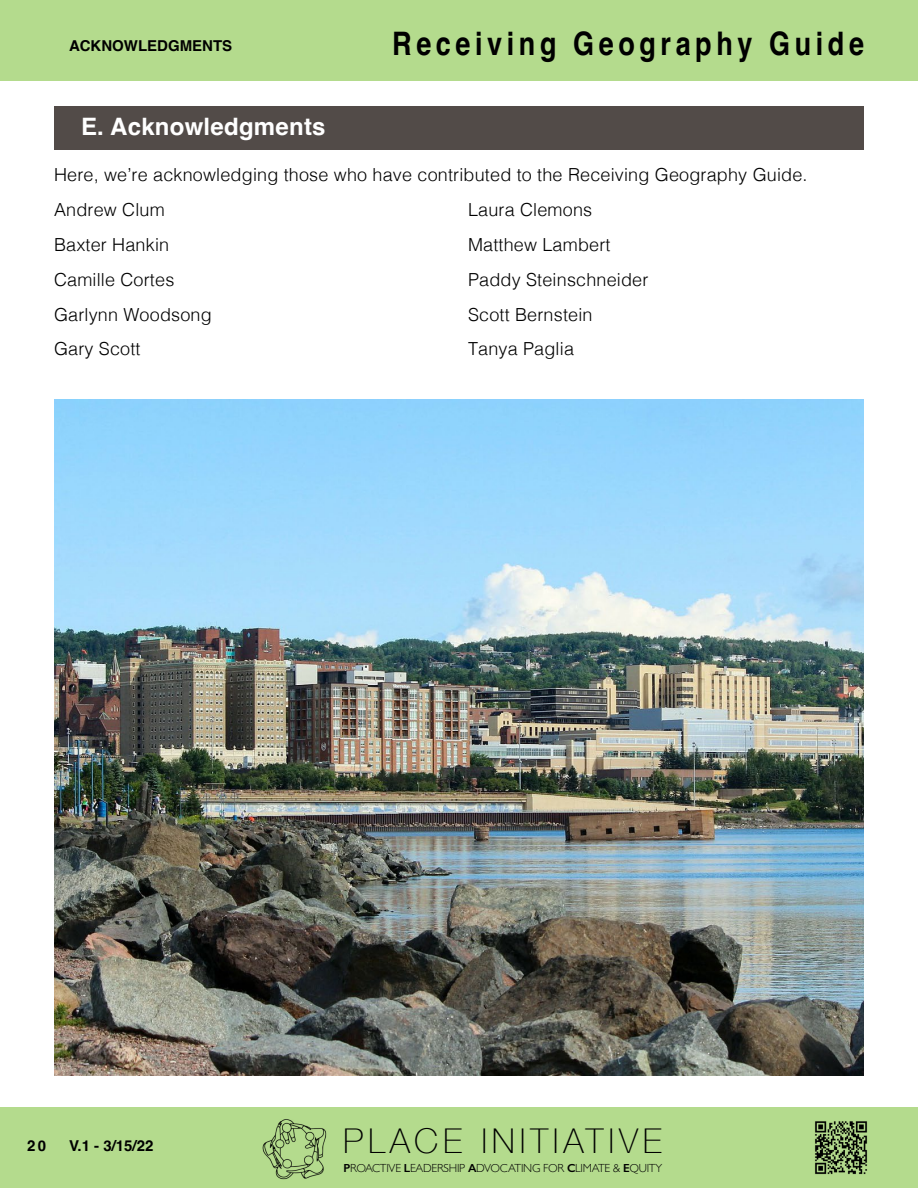
<style>
.page{position:relative;width:918px;height:1188px;background:#b4db8d}
.page>*{position:absolute;margin:0;border:0;box-sizing:border-box;transform-origin:0 0}
.t1{font:100 34.2px "Helvetica Neue";letter-spacing:.14em;color:#000}
.t2{font:700 32.4px "Helvetica";letter-spacing:.17em;color:#000;scale:.83 1}
.t3{font:700 24px "Helvetica";letter-spacing:.01em;color:#fff}
.t4{font:300 18px/35px "Helvetica";letter-spacing:.01em;color:#000}
.t5{font:700 15px "Helvetica";color:#000}
.t6{font:300 11.7px "Gill Sans";letter-spacing:-.02em;color:#000}
.s1{font-weight:600}
</style>
<div class="page">
<div style="left:0;top:81px;width:918px;height:1026px;background:#fff"></div>
<img style="left:815px;top:1121px;width:53px;height:54px">
<img style="left:262px;top:1119px;width:65px;height:61px">
<div style="left:54px;top:106px;width:810px;height:44px;background:#524b48"></div>
<img style="left:54px;top:400px;width:810px;height:676px">
<p class="t5" style="left:69px;top:34px;width:165px">ACKNOWLEDGMENTS</p>
<h2 class="t2" style="left:392px;top:17px;width:570px">Receiving Geography Guide</h2>
<h3 class="t3" style="left:81px;top:107px;width:246px">E. Acknowledgments</h3>
<p class="t4" style="left:54px;top:155px;width:755px">Here, we’re acknowledging those who have contributed to the Receiving Geography Guide.<br>Andrew Clum<br>Baxter Hankin<br>Camille Cortes<br>Garlynn Woodsong<br>Gary Scott</p>
<p class="t4" style="left:468px;top:191px;width:182px">Laura Clemons<br>Matthew Lambert<br>Paddy Steinschneider<br>Scott Bernstein<br>Tanya Paglia</p>
<p class="t5" style="left:27px;top:1133px;width:21px">20</p>
<p class="t5" style="left:69px;top:1133px;width:86px">V.1 - 3/15/22</p>
<h1 class="t1" style="left:343px;top:1115px;width:320px">PLACE INITIATIVE</h1>
<p class="t6" style="left:344px;top:1159px;width:320px"><span class="s1">P</span>ROACTIVE <span class="s1">L</span>EADERSHIP <span class="s1">A</span>DVOCATING FOR <span class="s1">C</span>LIMATE &amp; <span class="s1">E</span>QUITY</p>
</div>
